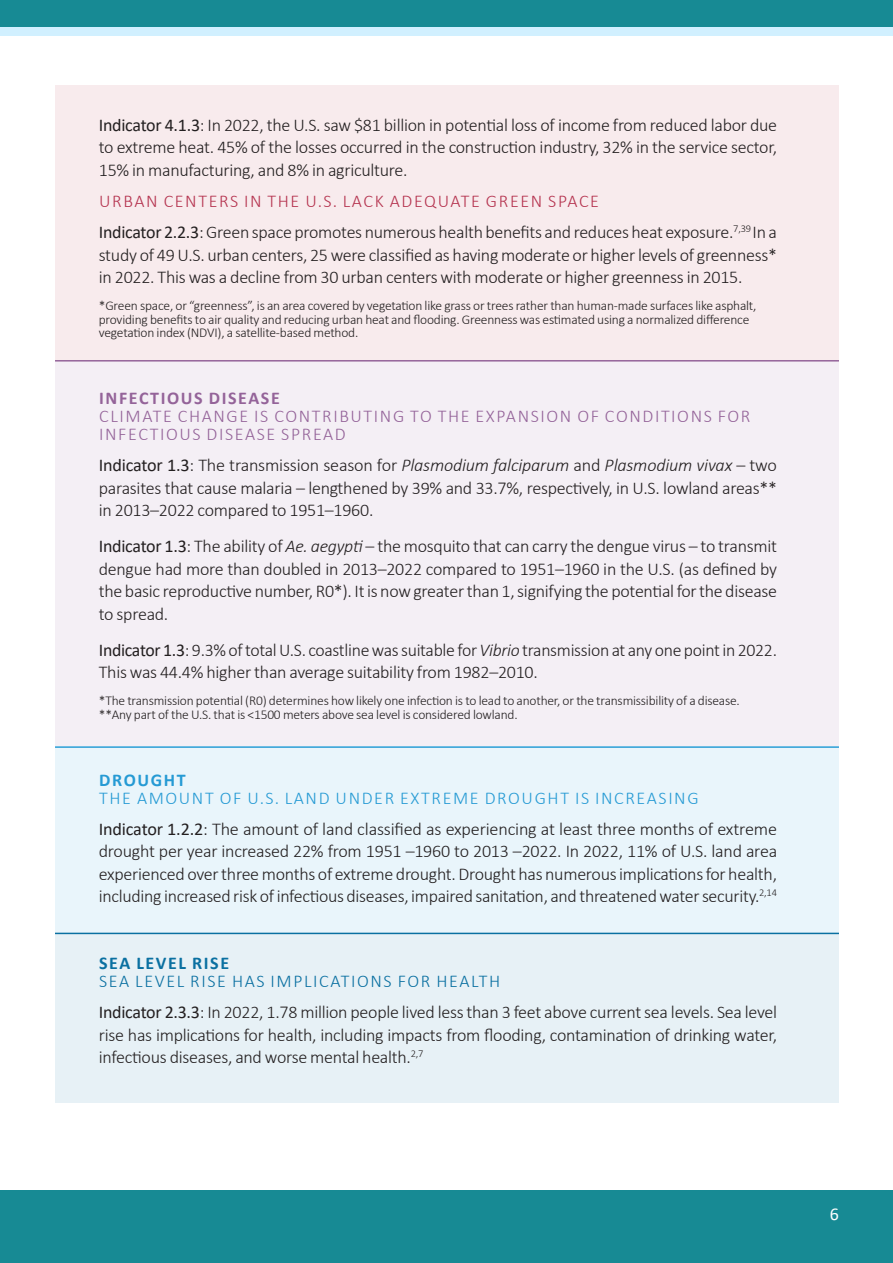
<style>
.page{position:relative;width:893px;height:1263px;background:#fff}
.page>*{position:absolute;margin:0;border:0;box-sizing:border-box;transform-origin:0 0}
.Body{font:300 18px/22.5px "Calibri";letter-spacing:-.015em;color:#231f20;text-align:justify}
.H4{font:300 18px/18px "Calibri";letter-spacing:.09em;color:#946399}
.H4-2{font:300 18px "Calibri";letter-spacing:.09em;color:#259ad4}
.H4-3{font:300 18px "Calibri";letter-spacing:.09em;color:#b5334f}
.H4-4{font:300 18px "Calibri";letter-spacing:.09em;color:#0a70a1}
.Table_subhead{font:700 18px "Calibri";letter-spacing:.09em;color:#946399}
.Table_subhead-2{font:700 18px "Calibri";letter-spacing:.09em;color:#0a70a1}
.Table_subhead-3{font:700 18px "Calibri";letter-spacing:.09em;color:#259ad4}
.t1{font:18px "Calibri";color:#fff}
.Footnote{font:300 13.5px/13.5px "Calibri";letter-spacing:-.015em;color:#231f20}
.s1{font-weight:400}
.s2{font-style:italic}
</style>
<div class="page">
<div style="left:0;top:0;width:893px;height:27px;background:#178a94"></div>
<div style="left:0;top:27px;width:893px;height:9px;background:#d1f0ff"></div>
<div style="left:0;top:1191px;width:893px;height:72px;background:#178a94"></div>
<div style="left:55px;top:361px;width:784px;height:385px;background:#f4eff5"></div>
<div style="left:55px;top:748px;width:784px;height:185px;background:#e9f5fb"></div>
<div style="left:55px;top:933px;width:784px;height:169px;background:#e7f1f6"></div>
<div style="left:55px;top:85px;width:784px;height:275px;background:#f8ebed"></div>
<hr style="left:55px;top:746px;width:784px;height:2px;background:#259ad4">
<hr style="left:55px;top:933px;width:784px;height:1px;background:#0a70a1">
<hr style="left:55px;top:360px;width:784px;height:1px;background:#946399">
<p class="Body" style="left:99px;top:113px;width:680px"><span class="s1">Indicator 4.1.3</span>: In 2022, the U.S. saw $81 billion in potential loss of income from reduced labor due to extreme heat. 45% of the losses occurred in the construction industry, 32% in the service sector, 15% in manufacturing, and 8% in agriculture.</p>
<h3 class="H4-3" style="left:99px;top:190px;width:501px">URBAN CENTERS IN THE U.S. LACK ADEQUATE GREEN SPACE</h3>
<p class="Body" style="left:99px;top:221px;width:680px"><span class="s1">Indicator 2.2.3</span>: Green space promotes numerous health benefits and reduces heat exposure.<sup>7,39</sup> In a study of 49 U.S. urban centers, 25 were classified as having moderate or higher levels of greenness* in 2022. This was a decline from 30 urban centers with moderate or higher greenness in 2015.</p>
<p class="Footnote" style="left:99px;top:299px;width:659px">*Green space, or “greenness”, is an area covered by vegetation like grass or trees rather than human-made surfaces like asphalt, providing benefits to air quality and reducing urban heat and flooding. Greenness was estimated using a normalized difference vegetation index (NDVI), a satellite-based method.</p>
<p class="Table_subhead" style="left:99px;top:385px;width:182px">INFECTIOUS DISEASE</p>
<h3 class="H4" style="left:99px;top:407px;width:653px">CLIMATE CHANGE IS CONTRIBUTING TO THE EXPANSION OF CONDITIONS FOR<br>INFECTIOUS DISEASE SPREAD</h3>
<p class="Body" style="left:99px;top:454px;width:680px"><span class="s1">Indicator 1.3</span>: The transmission season for <span class="s2">Plasmodium falciparum</span> and <span class="s2">Plasmodium vivax</span> – two parasites that cause malaria – lengthened by 39% and 33.7%, respectively, in U.S. lowland areas** in 2013–2022 compared to 1951–1960.</p>
<p class="Body" style="left:99px;top:535px;width:680px"><span class="s1">Indicator 1.3</span>: The ability of <span class="s2">Ae. aegypti</span> – the mosquito that can carry the dengue virus – to transmit dengue had more than doubled in 2013–2022 compared to 1951–1960 in the U.S. (as defined by the basic reproductive number, R0*). It is now greater than 1, signifying the potential for the disease to spread.</p>
<p class="Body" style="left:99px;top:638px;width:680px"><span class="s1">Indicator 1.3</span>: 9.3% of total U.S. coastline was suitable for <span class="s2">Vibrio</span> transmission at any one point in 2022.<br>This was 44.4% higher than average suitability from 1982–2010.</p>
<p class="Footnote" style="left:99px;top:694px;width:643px">*The transmission potential (R0) determines how likely one infection is to lead to another, or the transmissibility of a disease. **Any part of the U.S. that is &lt;1500 meters above sea level is considered lowland.</p>
<p class="Table_subhead-3" style="left:99px;top:767px;width:88px">DROUGHT</p>
<h3 class="H4-2" style="left:99px;top:786px;width:601px">THE AMOUNT OF U.S. LAND UNDER EXTREME DROUGHT IS INCREASING</h3>
<p class="Body" style="left:99px;top:817px;width:680px"><span class="s1">Indicator 1.2.2</span>: The amount of land classified as experiencing at least three months of extreme drought per year increased 22% from 1951 –1960 to 2013 –2022. In 2022, 11% of U.S. land area experienced over three months of extreme drought. Drought has numerous implications for health, including increased risk of infectious diseases, impaired sanitation, and threatened water security.<sup>2,14</sup></p>
<p class="Table_subhead-2" style="left:99px;top:950px;width:131px">SEA LEVEL RISE</p>
<h3 class="H4-4" style="left:99px;top:970px;width:403px">SEA LEVEL RISE HAS IMPLICATIONS FOR HEALTH</h3>
<p class="Body" style="left:99px;top:1001px;width:680px"><span class="s1">Indicator 2.3.3</span>: In 2022, 1.78 million people lived less than 3 feet above current sea levels. Sea level rise has implications for health, including impacts from flooding, contamination of drinking water, infectious diseases, and worse mental health.<sup>2,7</sup></p>
<p class="t1" style="left:830px;top:1201px;width:11px">6</p>
</div>
